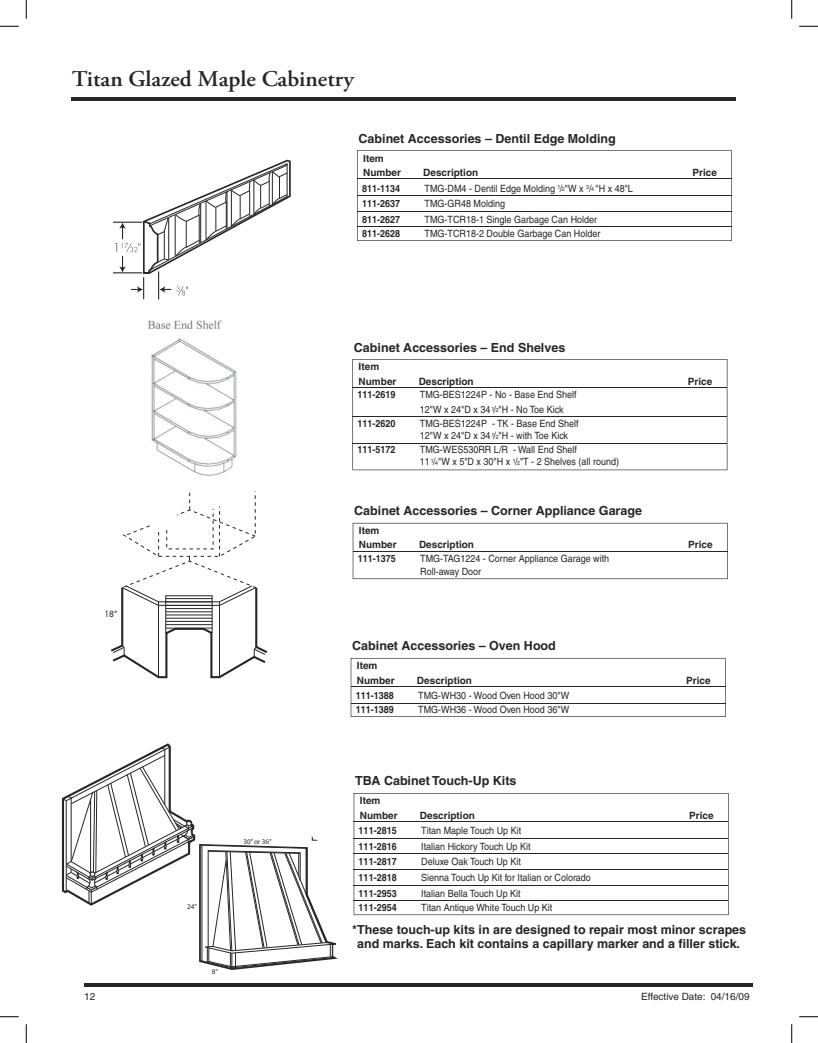
<style>
.page{position:relative;width:818px;height:1043px;background:#fff}
.page>*{position:absolute;margin:0;border:0;box-sizing:border-box;transform-origin:0 0}
.t1{font:600 22.5px "Adobe Garamond Pro";color:#272525}
.t2{font:700 12.5px/13.8px "Helvetica";color:#272525;text-align:center}
.t3{font:10px/12.5px "Helvetica";color:#272525;scale:.9 1}
.t4{font:700 10px/14.4px "Helvetica";color:#272525}
.t5{font:700 10px "Helvetica";color:#272525;scale:.9 1}
.t6{font:10px "Helvetica";color:#272525}
.t7{font:8.38px "Futura";color:#272525}
.t8{font:7.12px "Myriad";color:#272525}
.s1{font-size:5.88px}
</style>
<div class="page">
<hr style="left:84px;top:983px;width:668px;height:3px;background:#272525">
<hr style="left:72px;top:98px;width:664px;height:3px;background:#272525">
<svg style="left:111px;top:491px;width:156px;height:187px"></svg>
<img style="left:148px;top:320px;width:89px;height:156px">
<svg style="left:62px;top:743px;width:276px;height:227px"></svg>
<svg style="left:113px;top:160px;width:178px;height:139px"></svg>
<svg style="left:352px;top:359px;width:375px;height:111px"></svg>
<hr style="left:352px;top:387px;width:375px;height:1px;background:#272525">
<hr style="left:352px;top:416px;width:375px;height:1px;background:#272525">
<hr style="left:352px;top:443px;width:375px;height:1px;background:#272525">
<svg style="left:352px;top:523px;width:375px;height:56px"></svg>
<hr style="left:352px;top:551px;width:375px;height:1px;background:#272525">
<svg style="left:350px;top:658px;width:375px;height:59px"></svg>
<hr style="left:350px;top:686px;width:375px;height:1px;background:#272525">
<hr style="left:350px;top:703px;width:375px;height:1px;background:#272525">
<svg style="left:353px;top:793px;width:375px;height:122px"></svg>
<hr style="left:353px;top:821px;width:375px;height:1px;background:#272525">
<hr style="left:353px;top:838px;width:375px;height:1px;background:#272525">
<hr style="left:353px;top:853px;width:375px;height:1px;background:#272525">
<hr style="left:353px;top:869px;width:375px;height:1px;background:#272525">
<hr style="left:353px;top:884px;width:375px;height:1px;background:#272525">
<hr style="left:353px;top:900px;width:375px;height:1px;background:#272525">
<svg style="left:357px;top:150px;width:375px;height:91px"></svg>
<hr style="left:357px;top:178px;width:374px;height:1px;background:#272525">
<hr style="left:357px;top:195px;width:374px;height:1px;background:#272525">
<hr style="left:357px;top:211px;width:374px;height:1px;background:#272525">
<hr style="left:357px;top:226px;width:374px;height:1px;background:#272525">
<svg style="left:0;top:25px;width:19px;height:2px"></svg>
<svg style="left:799px;top:25px;width:19px;height:2px"></svg>
<svg style="left:0;top:1016px;width:19px;height:1px"></svg>
<svg style="left:799px;top:1016px;width:19px;height:1px"></svg>
<svg style="left:25px;top:0;width:2px;height:19px"></svg>
<svg style="left:25px;top:1024px;width:2px;height:18px"></svg>
<svg style="left:791px;top:0;width:1px;height:19px"></svg>
<svg style="left:791px;top:1024px;width:1px;height:18px"></svg>
<h1 class="t1" style="left:72px;top:70px;width:283px">Titan Glazed Maple Cabinetry</h1>
<p class="t2" style="left:358px;top:133px;width:259px">Cabinet Accessories – Dentil Edge Molding</p>
<p class="t4" style="left:363px;top:152px;width:39px">Item<br>Number</p>
<p class="t4" style="left:423px;top:166px;width:57px">Description</p>
<p class="t4" style="left:692px;top:166px;width:26px">Price</p>
<p class="t5" style="left:362px;top:184px;width:44px">811-1134</p>
<p class="t3" style="left:424px;top:183px;width:233px">TMG-DM4 - Dentil Edge Molding <sup>1</sup>/<span class="s1">2</span>"W x <sup>3</sup>/<span class="s1">4</span> "H x 48"L</p>
<p class="t5" style="left:362px;top:200px;width:44px">111-2637</p>
<p class="t3" style="left:424px;top:198px;width:91px">TMG-GR48 Molding</p>
<p class="t5" style="left:362px;top:216px;width:44px">811-2627</p>
<p class="t3" style="left:424px;top:214px;width:193px">TMG-TCR18-1 Single Garbage Can Holder</p>
<p class="t5" style="left:362px;top:229px;width:44px">811-2628</p>
<p class="t3" style="left:424px;top:228px;width:197px">TMG-TCR18-2 Double Garbage Can Holder</p>
<p class="t2" style="left:354px;top:341px;width:213px">Cabinet Accessories – End Shelves</p>
<p class="t4" style="left:358px;top:360px;width:39px">Item<br>Number</p>
<p class="t4" style="left:418px;top:375px;width:57px">Description</p>
<p class="t4" style="left:687px;top:375px;width:26px">Price</p>
<p class="t5" style="left:357px;top:391px;width:44px">111-2619</p>
<p class="t3" style="left:420px;top:388px;width:175px;line-height:14.4px">TMG-BES1224P - No - Base End Shelf<br>12"W x 24"D x 34 <sup>1</sup>/<span class="s1">2</span>"H - No Toe Kick</p>
<p class="t5" style="left:357px;top:419px;width:44px">111-2620</p>
<p class="t3" style="left:420px;top:418px;width:178px">TMG-BES1224P - TK - Base End Shelf<br>12"W x 24"D x 34 <sup>1</sup>/<span class="s1">2</span>"H - with Toe Kick</p>
<p class="t5" style="left:357px;top:445px;width:44px">111-5172</p>
<p class="t3" style="left:420px;top:444px;width:223px">TMG-WES530RR L/R - Wall End Shelf<br>11 <sup>1</sup>/<span class="s1">4</span>"W x 5"D x 30"H x <sup>1</sup>/<span class="s1">2</span>"T - 2 Shelves (all round)</p>
<p class="t2" style="left:354px;top:505px;width:289px">Cabinet Accessories – Corner Appliance Garage</p>
<p class="t4" style="left:359px;top:524px;width:39px">Item<br>Number</p>
<p class="t4" style="left:419px;top:538px;width:57px">Description</p>
<p class="t4" style="left:688px;top:538px;width:26px">Price</p>
<p class="t7" style="left:104px;top:610px;width:15px">18”</p>
<p class="t8" style="left:187px;top:904px;width:11px">24”</p>
<p class="t8" style="left:212px;top:969px;width:8px">8“</p>
<p class="t8" style="left:243px;top:838px;width:30px">30” or 36”</p>
<p class="t5" style="left:358px;top:555px;width:44px">111-1375</p>
<p class="t3" style="left:420px;top:553px;width:211px">TMG-TAG1224 - Corner Appliance Garage with<br>Roll-away Door</p>
<p class="t2" style="left:352px;top:640px;width:205px">Cabinet Accessories – Oven Hood</p>
<p class="t4" style="left:357px;top:659px;width:39px">Item<br>Number</p>
<p class="t4" style="left:417px;top:673px;width:57px">Description</p>
<p class="t4" style="left:686px;top:673px;width:26px">Price</p>
<p class="t5" style="left:355px;top:692px;width:44px">111-1388</p>
<p class="t3" style="left:418px;top:690px;width:169px">TMG-WH30 - Wood Oven Hood 30"W</p>
<p class="t5" style="left:355px;top:705px;width:44px">111-1389</p>
<p class="t3" style="left:418px;top:704px;width:169px">TMG-WH36 - Wood Oven Hood 36"W</p>
<p class="t2" style="left:355px;top:775px;width:163px">TBA Cabinet Touch-Up Kits</p>
<p class="t4" style="left:360px;top:794px;width:39px">Item<br>Number</p>
<p class="t4" style="left:420px;top:808px;width:57px">Description</p>
<p class="t4" style="left:689px;top:808px;width:26px">Price</p>
<p class="t5" style="left:358px;top:827px;width:44px">111-2815</p>
<p class="t3" style="left:421px;top:825px;width:113px">Titan Maple Touch Up Kit</p>
<p class="t5" style="left:358px;top:842px;width:44px">111-2816</p>
<p class="t3" style="left:421px;top:841px;width:123px">Italian Hickory Touch Up Kit</p>
<p class="t5" style="left:358px;top:858px;width:44px">111-2817</p>
<p class="t3" style="left:421px;top:856px;width:112px">Deluxe Oak Touch Up Kit</p>
<p class="t5" style="left:358px;top:874px;width:44px">111-2818</p>
<p class="t3" style="left:421px;top:872px;width:190px">Sienna Touch Up Kit for Italian or Colorado</p>
<p class="t5" style="left:358px;top:889px;width:44px">111-2953</p>
<p class="t3" style="left:421px;top:888px;width:112px">Italian Bella Touch Up Kit</p>
<p class="t5" style="left:358px;top:903px;width:44px">111-2954</p>
<p class="t3" style="left:421px;top:901px;width:147px">Titan Antique White Touch Up Kit</p>
<p class="t2" style="left:352px;top:924px;width:395px">* These touch-up kits in are designed to repair most minor scrapes and marks. Each kit contains a capillary marker and a filler stick.</p>
<p class="t6" style="left:84px;top:992px;width:13px">12</p>
<p class="t6" style="left:641px;top:992px;width:110px">Effective Date: 04/16/09</p>
</div>
